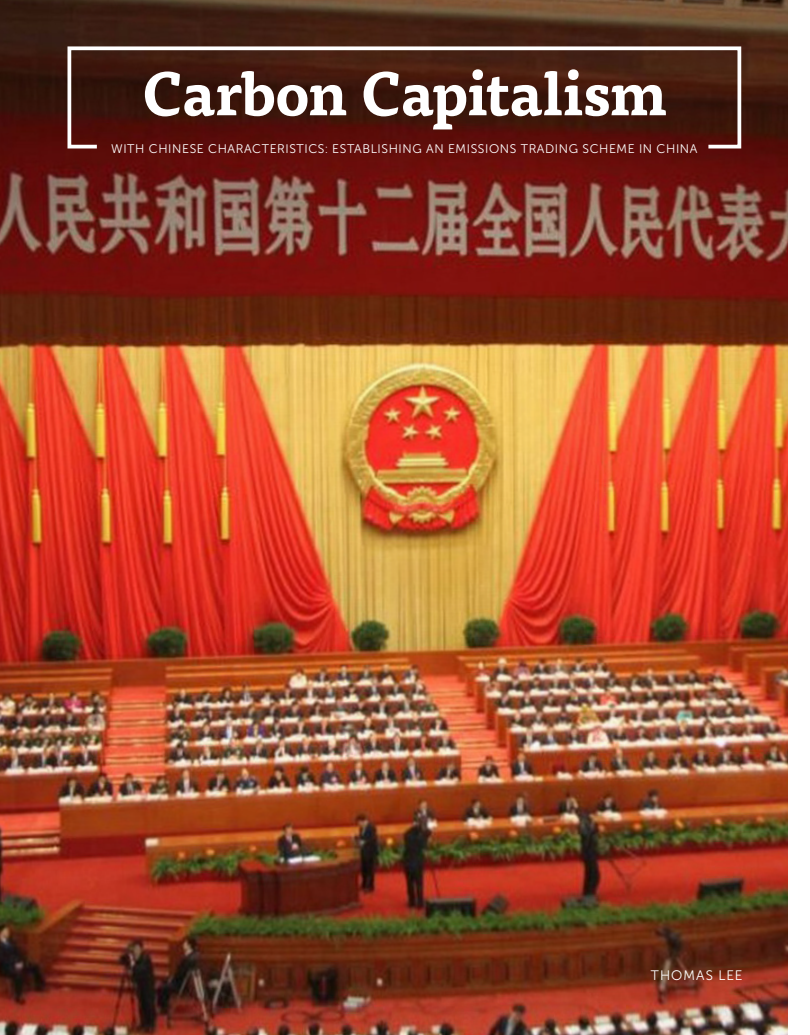
<style>
.page{position:relative;width:810px;height:1035px;background:#fff}
.page>*{position:absolute;margin:0;border:0;box-sizing:border-box;transform-origin:0 0}
.t1{font:700 60px "Tisa Pro";letter-spacing:-.015em;color:#fff}
.t2{font:13.75px "Museo Sans Rounded 300";letter-spacing:.075em;color:#fff}
.t3{font:12.5px "Museo Sans Rounded 300";letter-spacing:.05em;color:#fff}
</style>
<div class="page">
<img style="left:0;top:0;width:788px;height:1035px">
<svg style="left:66px;top:45px;width:677px;height:105px;background:#4d2117"></svg>
<h1 class="t1" style="left:142px;top:45px;width:527px">Carbon Capitalism</h1>
<p class="t3" style="left:111px;top:142px;width:588px">WITH CHINESE CHARACTERISTICS: ESTABLISHING AN EMISSIONS TRADING SCHEME IN CHINA</p>
<p class="t2" style="left:651px;top:968px;width:93px">THOMAS LEE</p>
</div>
